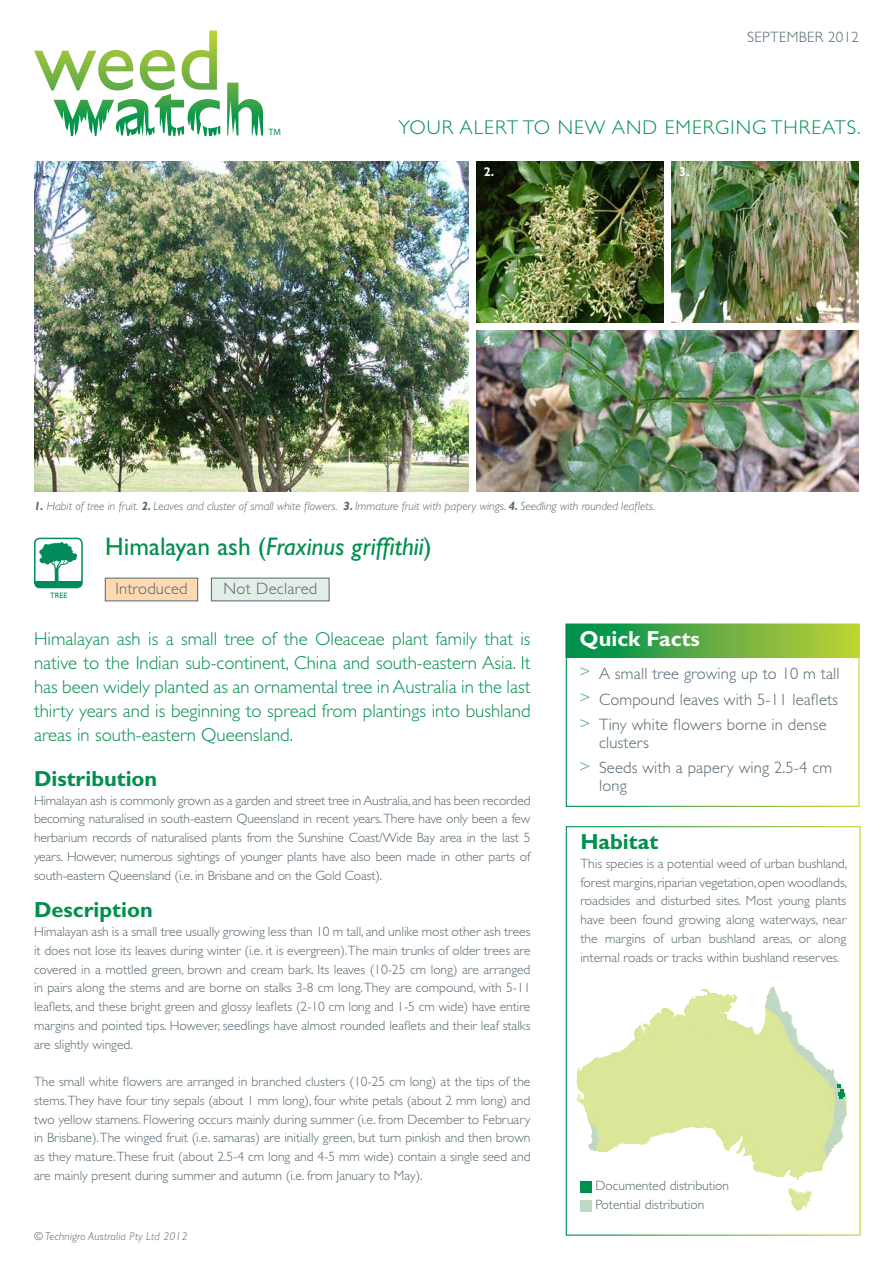
<style>
.page{position:relative;width:893px;height:1263px;background:#fff}
.page>*{position:absolute;margin:0;border:0;box-sizing:border-box;transform-origin:0 0}
.t1{font:italic 25.5px "Gill Sans Std";color:#008f4d}
.t2{font:700 21.9px "Gill Sans Std";color:#008f4d}
.t3{font:700 21.9px "Gill Sans Std";color:#fff}
.t4{font:300 19.95px "Gill Sans Std";letter-spacing:.05em;color:#008f4d}
.t5{font:300 18.75px/24px "Gill Sans Std";color:#008f4d;text-align:justify}
.t6{font:300 16.5px/17.2px "Gill Sans Std";letter-spacing:.01em;color:#53656e}
.t7{font:300 15px "Gill Sans Std";letter-spacing:.02em;color:#53656e}
.t8{font:300 13.5px/18.8px "Gill Sans Std";color:#53656e;text-align:justify}
.t9{font:700 12.75px "Gill Sans Std";color:#fff}
.t10{font:italic 300 12px "Gill Sans Std";color:#53656e}
.t11{font:italic 300 11.25px "Gill Sans Std";letter-spacing:.02em;color:#53656e}
.t12{font:9.3px "Myriad Pro";color:#008f4d}
.t13{font:7.8px "Gill Sans";color:#008a5e}
.s1{font-weight:700}
.s2{font-style:normal}
.s3{color:#499a86}
</style>
<div class="page">
<img style="left:34px;top:161px;width:434px;height:330px">
<img style="left:476px;top:161px;width:188px;height:161px">
<img style="left:672px;top:161px;width:187px;height:161px">
<img style="left:476px;top:330px;width:382px;height:161px">
<svg style="left:34px;top:30px;width:229px;height:106px"></svg>
<div style="left:211px;top:578px;width:118px;height:23px;background:#e3eee5;border:1px solid #53656e"></div>
<div style="left:105px;top:578px;width:93px;height:23px;background:#fedab3"></div>
<div style="left:566px;top:624px;width:293px;height:183px;border:1px solid #fff"></div>
<div style="left:566px;top:826px;width:295px;height:410px;border:1px solid #fff"></div>
<svg style="left:569px;top:627px;width:288px;height:28px;background:#5cae42"></svg>
<svg style="left:576px;top:986px;width:271px;height:225px"></svg>
<img style="left:592px;top:987px;width:181px;height:74px">
<div style="left:580px;top:1181px;width:12px;height:11px;background:#008f4d"></div>
<div style="left:580px;top:1200px;width:12px;height:11px;background:#c0d8c5"></div>
<div style="left:35px;top:581px;width:47px;height:6px;background:#008a5e"></div>
<div style="left:34px;top:538px;width:49px;height:50px;border:1px solid #008a5e;border-radius:5px"></div>
<svg style="left:39px;top:542px;width:38px;height:39px"></svg>
<svg style="left:837px;top:1084px;width:8px;height:15px"></svg>
<p class="t12" style="left:269px;top:126px;width:14px">TM</p>
<p class="t7" style="left:747px;top:29px;width:113px">SEPTEMBER 2012</p>
<p class="t4" style="left:399px;top:116px;width:464px">YOUR ALERT TO NEW AND EMERGING THREATS.</p>
<p class="t9" style="left:41px;top:164px;width:12px">1.</p>
<p class="t9" style="left:484px;top:164px;width:12px">2.</p>
<p class="t9" style="left:679px;top:164px;width:12px">3.</p>
<p class="t9" style="left:484px;top:333px;width:12px">4.</p>
<p class="t10" style="left:34px;top:499px;width:623px"><span class="s1">1.</span> Habit of tree in fruit. <span class="s1">2.</span> Leaves and cluster of small white flowers. <span class="s1">3.</span> Immature fruit with papery wings. <span class="s1">4.</span> Seedling with rounded leaflets.</p>
<p class="t13" style="left:50px;top:590px;width:19px">TREE</p>
<p class="t1" style="left:105px;top:531px;width:328px"><span class="s2">Himalayan ash (</span>Fraxinus griffithii<span class="s2">)</span></p>
<p class="t6" style="left:116px;top:580px;width:74px">Introduced</p>
<p class="t6" style="left:224px;top:580px;width:95px">Not Declared</p>
<p class="t5" style="left:34px;top:627px;width:498px">Himalayan ash is a small tree of the Oleaceae plant family that is native to the Indian sub-continent, China and south-eastern Asia. It has been widely planted as an ornamental tree in Australia in the last thirty years and is beginning to spread from plantings into bushland areas in south-eastern Queensland.</p>
<p class="t2" style="left:34px;top:766px;width:125px">Distribution</p>
<p class="t8" style="left:34px;top:791px;width:498px">Himalayan ash is commonly grown as a garden and street tree in Australia, and has been recorded becoming naturalised in south-eastern Queensland in recent years. There have only been a few herbarium records of naturalised plants from the Sunshine Coast/Wide Bay area in the last 5 years. However, numerous sightings of younger plants have also been made in other parts of south-eastern Queensland (i.e. in Brisbane and on the Gold Coast).</p>
<p class="t2" style="left:34px;top:897px;width:120px">Description</p>
<p class="t8" style="left:34px;top:922px;width:498px">Himalayan ash is a small tree usually growing less than 10 m tall, and unlike most other ash trees it does not lose its leaves during winter (i.e. it is evergreen).The main trunks of older trees are covered in a mottled green, brown and cream bark. Its leaves (10-25 cm long) are arranged in pairs along the stems and are borne on stalks 3-8 cm long. They are compound, with 5-11 leaflets, and these bright green and glossy leaflets (2-10 cm long and 1-5 cm wide) have entire margins and pointed tips. However, seedlings have almost rounded leaflets and their leaf stalks are slightly winged.</p>
<p class="t8" style="left:34px;top:1072px;width:498px">The small white flowers are arranged in branched clusters (10-25 cm long) at the tips of the stems.They have four tiny sepals (about 1 mm long), four white petals (about 2 mm long) and two yellow stamens. Flowering occurs mainly during summer (i.e. from December to February in Brisbane). The winged fruit (i.e. samaras) are initially green, but turn pinkish and then brown as they mature. These fruit (about 2.5-4 cm long and 4-5 mm wide) contain a single seed and are mainly present during summer and autumn (i.e. from January to May).</p>
<p class="t11" style="left:34px;top:1230px;width:155px">© Technigro Australia Pty Ltd 2012</p>
<p class="t3" style="left:580px;top:625px;width:122px">Quick Facts</p>
<p class="t6" style="left:580px;top:665px;width:262px"><span class="s3">&gt;</span> A small tree growing up to 10 m tall</p>
<p class="t6" style="left:580px;top:690px;width:260px"><span class="s3">&gt;</span> Compound leaves with 5-11 leaflets</p>
<p class="t6" style="left:599px;top:716px;width:229px;text-indent:-20px"><span class="s3">&gt;</span> Tiny white flowers borne in dense clusters</p>
<p class="t6" style="left:599px;top:759px;width:235px;text-indent:-20px"><span class="s3">&gt;</span> Seeds with a papery wing 2.5-4 cm long</p>
<p class="t2" style="left:580px;top:829px;width:79px">Habitat</p>
<p class="t8" style="left:580px;top:854px;width:268px">This species is a potential weed of urban bushland, forest margins, riparian vegetation, open woodlands, roadsides and disturbed sites. Most young plants have been found growing along waterways, near the margins of urban bushland areas, or along internal roads or tracks within bushland reserves.</p>
<p class="t8" style="left:595px;top:1176px;width:135px">Documented distribution</p>
<p class="t8" style="left:595px;top:1195px;width:110px">Potential distribution</p>
</div>
